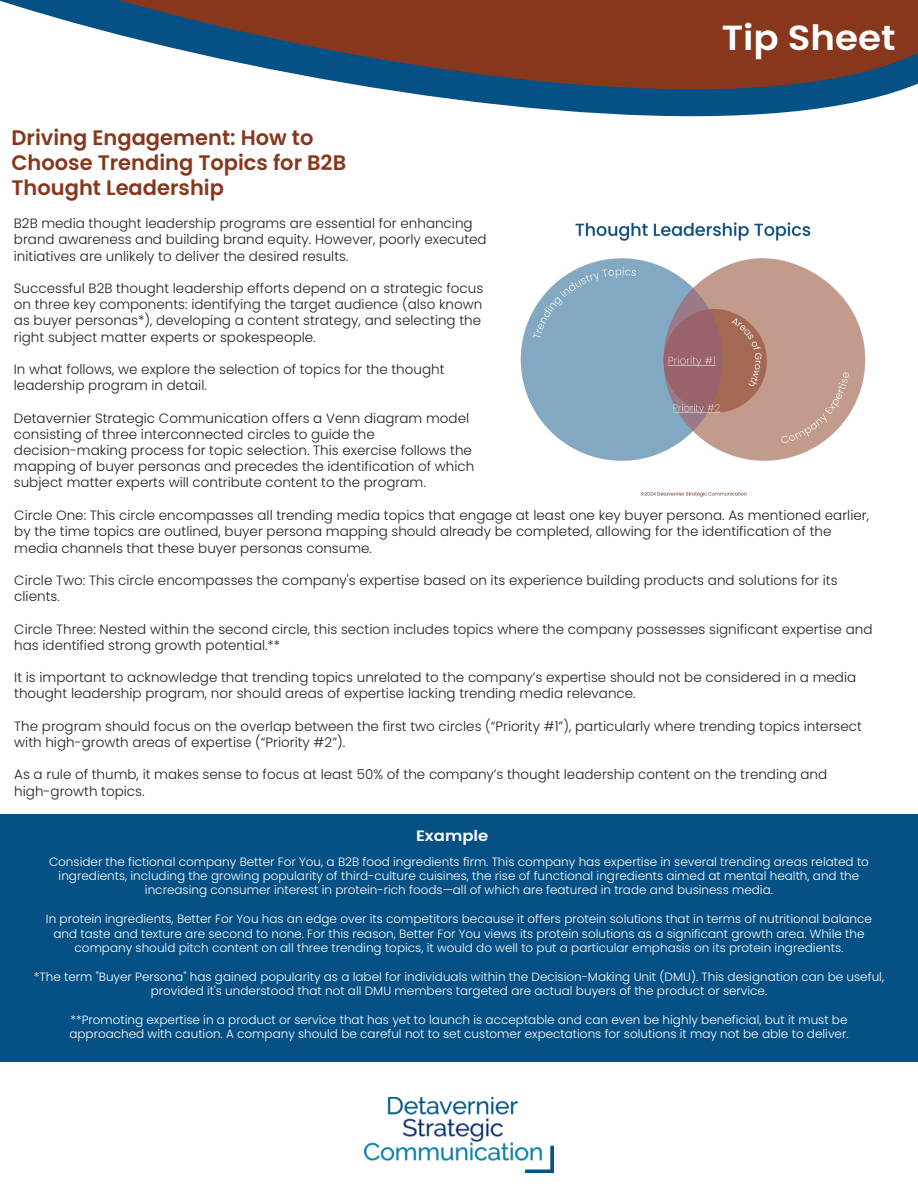
<style>
.page{position:relative;width:918px;height:1188px;background:#fff}
.page>*{position:absolute;margin:0;border:0;box-sizing:border-box;transform-origin:0 0}
.t1{font:600 34.95px "Poppins";color:#fff;scale:1.07 1}
.t2{font:600 21px/25.2px "Poppins";color:#87371b}
.t3{font:600 15px "Poppins";color:#fff;scale:1.1 1}
.t4{font:300 13.5px/16.2px "Poppins";color:#231f20}
.t5{font:300 12px/14.4px "Poppins";color:#fff;text-align:center}
</style>
<div class="page">
<img style="left:365px;top:1097px;width:188px;height:75px">
<svg style="left:0;top:0;width:918px;height:117px"></svg>
<div style="left:0;top:814px;width:918px;height:247px;background:#055186"></div>
<img style="left:520px;top:222px;width:346px;height:275px">
<h1 class="t1" style="left:722px;top:18px;width:164px">Tip Sheet</h1>
<h2 class="t2" style="left:12px;top:125px;width:336px">Driving Engagement: How to<br>Choose Trending Topics for B2B<br>Thought Leadership</h2>
<p class="t4" style="left:14px;top:215px;width:474px">B2B media thought leadership programs are essential for enhancing brand awareness and building brand equity. However, poorly executed initiatives are unlikely to deliver the desired results.</p>
<p class="t4" style="left:14px;top:280px;width:471px">Successful B2B thought leadership efforts depend on a strategic focus on three key components: identifying the target audience (also known as buyer personas*), developing a content strategy, and selecting the right subject matter experts or spokespeople.</p>
<p class="t4" style="left:14px;top:361px;width:432px">In what follows, we explore the selection of topics for the thought leadership program in detail.</p>
<p class="t4" style="left:14px;top:410px;width:462px">Detavernier Strategic Communication offers a Venn diagram model consisting of three interconnected circles to guide the decision-making process for topic selection. This exercise follows the mapping of buyer personas and precedes the identification of which subject matter experts will contribute content to the program.</p>
<p class="t4" style="left:14px;top:507px;width:856px">Circle One: This circle encompasses all trending media topics that engage at least one key buyer persona. As mentioned earlier, by the time topics are outlined, buyer persona mapping should already be completed, allowing for the identification of the media channels that these buyer personas consume.</p>
<p class="t4" style="left:14px;top:572px;width:825px">Circle Two: This circle encompasses the company's expertise based on its experience building products and solutions for its clients.</p>
<p class="t4" style="left:14px;top:621px;width:860px">Circle Three: Nested within the second circle, this section includes topics where the company possesses significant expertise and has identified strong growth potential.**</p>
<p class="t4" style="left:14px;top:669px;width:843px">It is important to acknowledge that trending topics unrelated to the company’s expertise should not be considered in a media thought leadership program, nor should areas of expertise lacking trending media relevance.</p>
<p class="t4" style="left:14px;top:718px;width:849px">The program should focus on the overlap between the first two circles (“Priority #1”), particularly where trending topics intersect with high-growth areas of expertise (“Priority #2”).</p>
<p class="t4" style="left:14px;top:767px;width:815px">As a rule of thumb, it makes sense to focus at least 50% of the company’s thought leadership content on the trending and high-growth topics.</p>
<p class="t3" style="left:416px;top:827px;width:67px">Example</p>
<p class="t5" style="left:49px;top:854px;width:821px">Consider the fictional company Better For You, a B2B food ingredients firm. This company has expertise in several trending areas related to ingredients, including the growing popularity of third-culture cuisines, the rise of functional ingredients aimed at mental health, and the increasing consumer interest in protein-rich foods—all of which are featured in trade and business media.</p>
<p class="t5" style="left:46px;top:912px;width:828px">In protein ingredients, Better For You has an edge over its competitors because it offers protein solutions that in terms of nutritional balance and taste and texture are second to none. For this reason, Better For You views its protein solutions as a significant growth area. While the company should pitch content on all three trending topics, it would do well to put a particular emphasis on its protein ingredients.</p>
<p class="t5" style="left:34px;top:969px;width:852px">*The term "Buyer Persona" has gained popularity as a label for individuals within the Decision-Making Unit (DMU). This designation can be useful, provided it's understood that not all DMU members targeted are actual buyers of the product or service.</p>
<p class="t5" style="left:69px;top:1013px;width:781px;text-align:left">**Promoting expertise in a product or service that has yet to launch is acceptable and can even be highly beneficial, but it must be approached with caution. A company should be careful not to set customer expectations for solutions it may not be able to deliver.</p>
</div>
